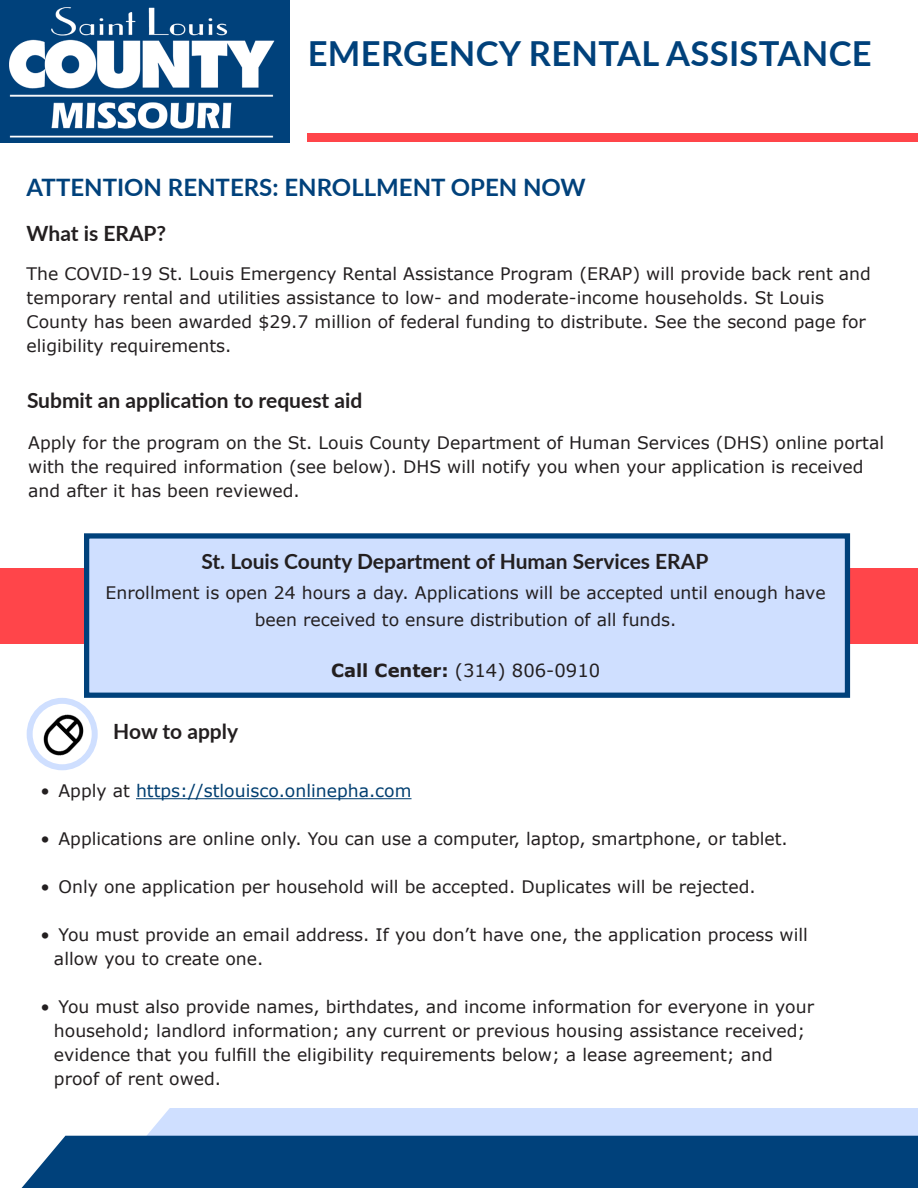
<style>
.page{position:relative;width:918px;height:1188px;background:#fff}
.page>*{position:absolute;margin:0;border:0;box-sizing:border-box;transform-origin:0 0}
.t1{font:700 34.5px "Lato";letter-spacing:.01em;color:#00417b}
.t2{font:700 24px "Lato";color:#00417b}
.t3{font:700 21px "Lato";color:#231f20}
.t4{font:18px "Verdana";color:#231f20}
.t5{font:17.25px/24px "Verdana";color:#231f20}
.t6{font:17.25px "Verdana";color:#003e70}
.s1{font-weight:700}
.s2{color:#231f20}
</style>
<div class="page">
<div style="left:0;top:568px;width:918px;height:76px;background:#ff454a"></div>
<div style="left:84px;top:533px;width:766px;height:165px;background:#cfdfff;border:5px solid #00417b"></div>
<hr style="left:136px;top:798px;width:276px;height:1px;background:#003e70">
<div style="left:27px;top:698px;width:71px;height:72px;border:6px solid #cfdfff;border-radius:50%"></div>
<svg style="left:103px;top:1108px;width:815px;height:28px;background:#d0dffd"></svg>
<div style="left:22px;top:1136px;width:896px;height:52px;background:#00417b"></div>
<img style="left:40px;top:712px;width:46px;height:47px">
<img style="left:0;top:1px;width:290px;height:142px">
<div style="left:308px;top:133px;width:610px;height:8px;background:#ff454a"></div>
<p class="t1" style="left:308px;top:28px;width:565px">EMERGENCY RENTAL ASSISTANCE</p>
<p class="t2" style="left:27px;top:170px;width:561px">ATTENTION RENTERS: ENROLLMENT OPEN NOW</p>
<p class="t3" style="left:27px;top:218px;width:141px">What is ERAP?</p>
<p class="t5" style="left:27px;top:261px;width:846px">The COVID-19 St. Louis Emergency Rental Assistance Program (ERAP) will provide back rent and temporary rental and utilities assistance to low- and moderate-income households. St Louis County has been awarded $29.7 million of federal funding to distribute. See the second page for eligibility requirements.</p>
<p class="t3" style="left:27px;top:385px;width:337px">Submit an application to request aid</p>
<p class="t5" style="left:28px;top:431px;width:857px">Apply for the program on the St. Louis County Department of Human Services (DHS) online portal with the required information (see below). DHS will notify you when your application is received and after it has been reviewed.</p>
<p class="t3" style="left:201px;top:546px;width:508px">St. Louis County Department of Human Services ERAP</p>
<p class="t5" style="left:106px;top:579px;width:721px;line-height:27px;text-align:center">Enrollment is open 24 hours a day. Applications will be accepted until enough have been received to ensure distribution of all funds.</p>
<p class="t4" style="left:331px;top:658px;width:271px"><span class="s1">Call Center:</span> (314) 806-0910</p>
<p class="t3" style="left:113px;top:716px;width:126px">How to apply</p>
<p class="t6" style="left:40px;top:779px;width:373px"><span class="s2">• Apply at</span> https://stlouisco.onlinepha.com</p>
<p class="t5" style="left:40px;top:827px;width:749px">• Applications are online only. You can use a computer, laptop, smartphone, or tablet.</p>
<p class="t5" style="left:40px;top:875px;width:717px">• Only one application per household will be accepted. Duplicates will be rejected.</p>
<p class="t5" style="left:54px;top:923px;width:755px;text-indent:-14px">• You must provide an email address. If you don’t have one, the application process will allow you to create one.</p>
<p class="t5" style="left:54px;top:995px;width:762px;text-indent:-14px">• You must also provide names, birthdates, and income information for everyone in your household; landlord information; any current or previous housing assistance received; evidence that you fulfill the eligibility requirements below; a lease agreement; and proof of rent owed.</p>
</div>
